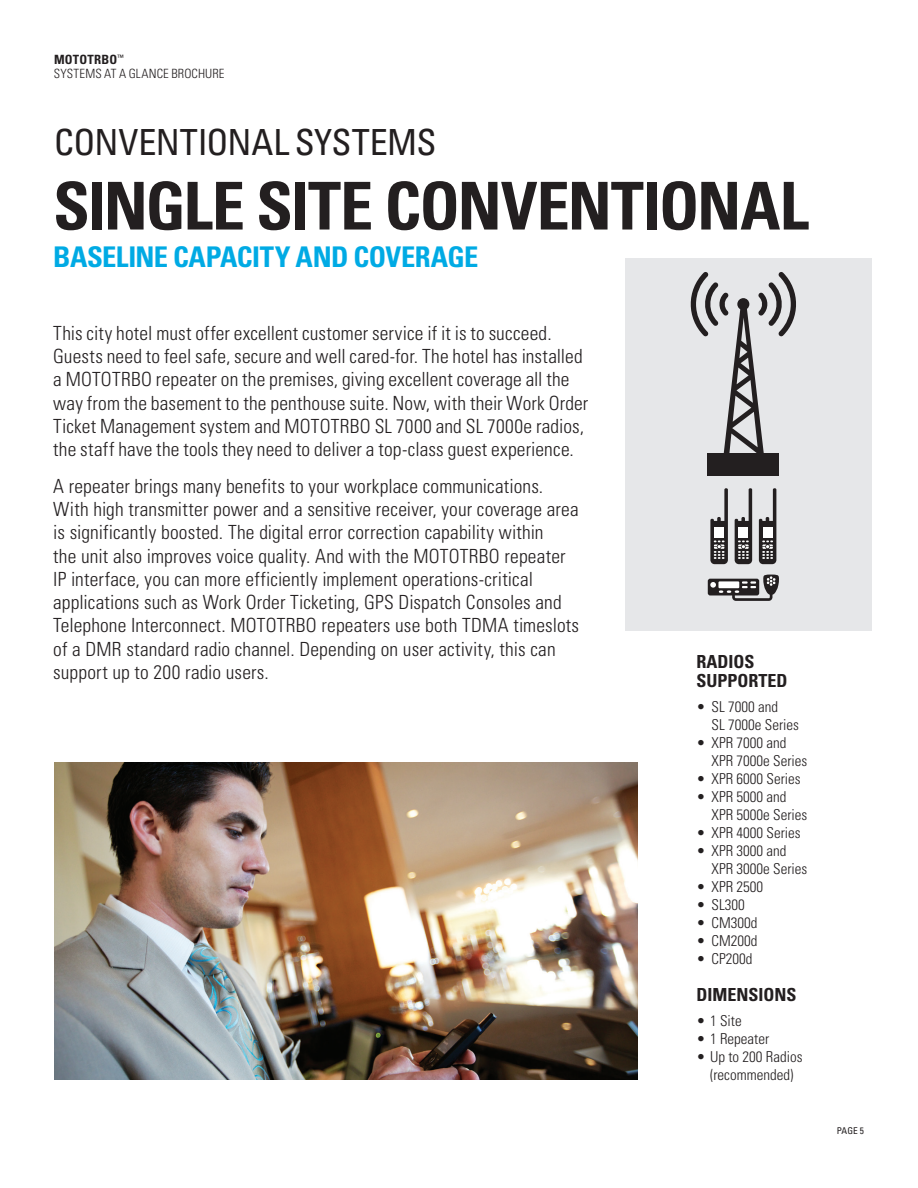
<style>
.page{position:relative;width:918px;height:1188px;background:#fff}
.page>*{position:absolute;margin:0;border:0;box-sizing:border-box;transform-origin:0 0}
.t1{font:700 condensed 66px "Univers";letter-spacing:-.025em;color:#231f20}
.t2{font:condensed 36px "Univers";letter-spacing:-.01em;color:#231f20}
.t3{font:700 condensed 28.5px "Univers";letter-spacing:-.02em;color:#00aae4}
.t4{font:300 condensed 19.5px/23.2px "Univers";letter-spacing:.01em;color:#231f20}
.t5{font:700 condensed 18px/19.5px "Univers";color:#231f20}
.t6{font:300 condensed 15px/18px "Univers";color:#231f20}
.t7{font:300 condensed 12.75px/14.2px "Univers";letter-spacing:.01em;color:#231f20}
.t8{font:condensed 9.3px "Univers";color:#231f20}
.s1{font-weight:700}
</style>
<div class="page">
<div style="left:625px;top:258px;width:247px;height:373px;background:#e6e7e9"></div>
<img style="left:54px;top:762px;width:583px;height:318px">
<svg style="left:690px;top:272px;width:106px;height:184px"></svg>
<div style="left:708px;top:453px;width:71px;height:23px;background:#231f20"></div>
<svg style="left:759px;top:488px;width:17px;height:76px"></svg>
<svg style="left:735px;top:488px;width:17px;height:76px"></svg>
<svg style="left:710px;top:488px;width:18px;height:76px"></svg>
<svg style="left:708px;top:575px;width:71px;height:26px"></svg>
<p class="t7" style="left:54px;top:53px;width:172px"><span class="s1">MOTOTRBO</span><sup>™<br></sup>SYSTEMS AT A GLANCE BROCHURE</p>
<h2 class="t2" style="left:54px;top:120px;width:384px">CONVENTIONAL SYSTEMS</h2>
<h1 class="t1" style="left:53px;top:166px;width:757px">SINGLE SITE CONVENTIONAL</h1>
<h3 class="t3" style="left:53px;top:240px;width:427px">BASELINE CAPACITY AND COVERAGE</h3>
<p class="t4" style="left:53px;top:321px;width:537px">This city hotel must offer excellent customer service if it is to succeed.<br>Guests need to feel safe, secure and well cared-for. The hotel has installed a MOTOTRBO repeater on the premises, giving excellent coverage all the way from the basement to the penthouse suite. Now, with their Work Order Ticket Management system and MOTOTRBO SL 7000 and SL 7000e radios, the staff have the tools they need to deliver a top-class guest experience.</p>
<p class="t4" style="left:53px;top:474px;width:528px">A repeater brings many benefits to your workplace communications.<br>With high transmitter power and a sensitive receiver, your coverage area is significantly boosted. The digital error correction capability within<br>the unit also improves voice quality. And with the MOTOTRBO repeater IP interface, you can more efficiently implement operations-critical applications such as Work Order Ticketing, GPS Dispatch Consoles and Telephone Interconnect. MOTOTRBO repeaters use both TDMA timeslots of a DMR standard radio channel. Depending on user activity, this can support up to 200 radio users.</p>
<p class="t5" style="left:697px;top:652px;width:93px">RADIOS<br>SUPPORTED</p>
<p class="t6" style="left:712px;top:698px;width:89px;text-indent:-15px">• SL 7000 and<br>SL 7000e Series</p>
<p class="t6" style="left:712px;top:734px;width:97px;text-indent:-15px">• XPR 7000 and<br>XPR 7000e Series</p>
<p class="t6" style="left:697px;top:770px;width:106px">• XPR 6000 Series</p>
<p class="t6" style="left:712px;top:788px;width:97px;text-indent:-15px">• XPR 5000 and<br>XPR 5000e Series</p>
<p class="t6" style="left:697px;top:824px;width:106px">• XPR 4000 Series</p>
<p class="t6" style="left:712px;top:842px;width:97px;text-indent:-15px">• XPR 3000 and<br>XPR 3000e Series</p>
<p class="t6" style="left:697px;top:878px;width:68px">• XPR 2500</p>
<p class="t6" style="left:697px;top:896px;width:50px">• SL300</p>
<p class="t6" style="left:697px;top:914px;width:62px">• CM300d</p>
<p class="t6" style="left:697px;top:932px;width:62px">• CM200d</p>
<p class="t6" style="left:697px;top:950px;width:57px">• CP200d</p>
<p class="t5" style="left:697px;top:985px;width:102px">DIMENSIONS</p>
<p class="t6" style="left:697px;top:1012px;width:47px">• 1 Site</p>
<p class="t6" style="left:697px;top:1030px;width:74px">• 1 Repeater</p>
<p class="t6" style="left:697px;top:1048px;width:107px;text-align:center">• Up to 200 Radios (recommended)</p>
<p class="t8" style="left:837px;top:1125px;width:29px">PAGE 5</p>
</div>
